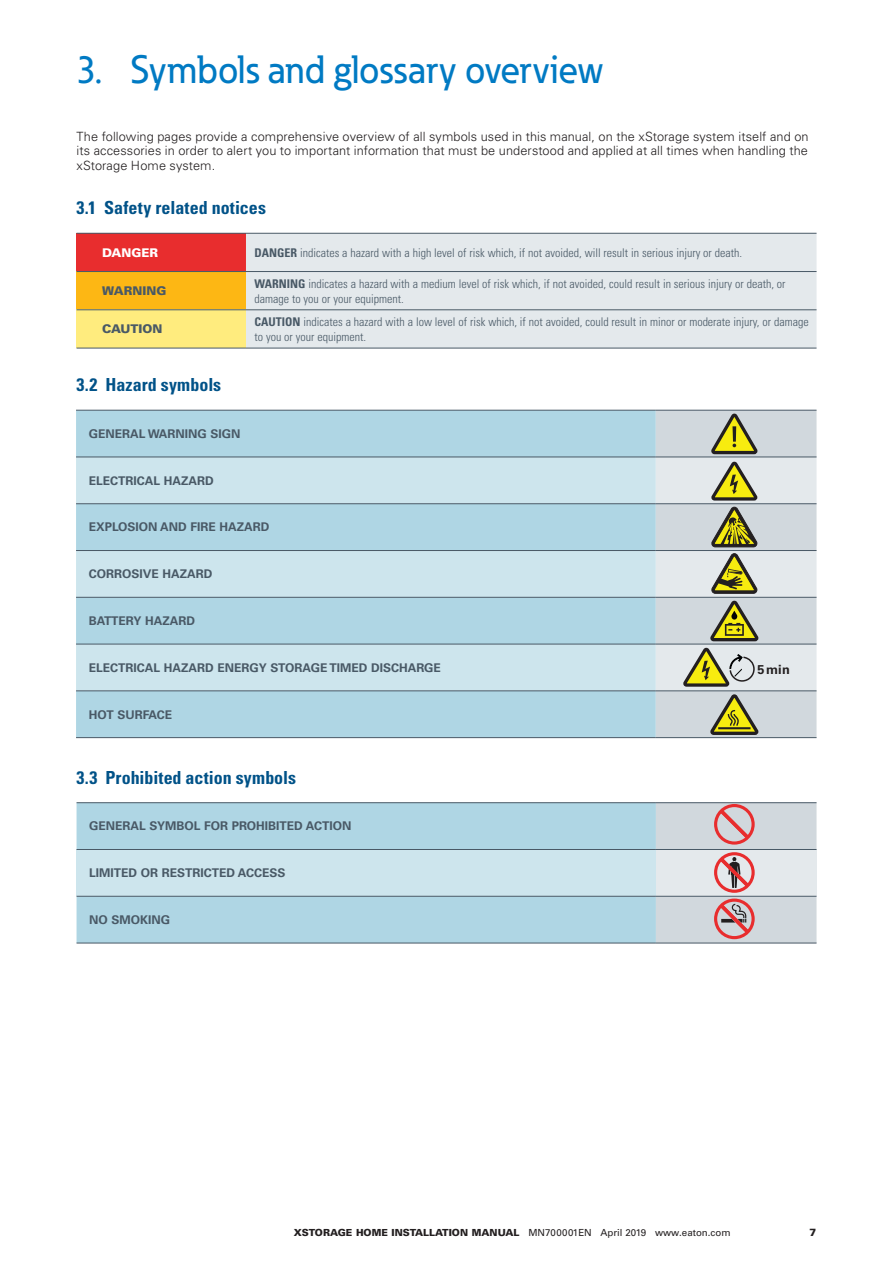
<style>
.page{position:relative;width:893px;height:1263px;background:#fff}
.page>*{position:absolute;margin:0;border:0;box-sizing:border-box;transform-origin:0 0}
.t1{font:500 39px "Eaton";color:#007ac3}
.t2{font:700 condensed 18px "Univers LT Std";letter-spacing:.005em;color:#005288}
.t3{font:300 12.75px/14.2px "Univers LT Std";letter-spacing:.005em;color:#231f20;text-align:justify}
.t4{font:700 12.75px "Univers LT Std";color:#231f20}
.t5{font:300 condensed 12px/15px "Univers LT Std";color:#495966}
.t6{font:700 12px "Univers LT Std";color:#495966}
.t7{font:900 12px "Univers LT Std";color:#495966}
.t8{font:900 12px "Univers LT Std";color:#fff}
.t9{font:900 10.5px "Univers LT Std";color:#231f20}
.t10{font:9.75px "Univers LT Std";color:#231f20}
.s1{font-weight:700}
.s2{font-weight:900}
</style>
<div class="page">
<div style="left:77px;top:803px;width:579px;height:140px;background:#afd6e4"></div>
<div style="left:77px;top:849px;width:579px;height:47px;background:#cde5ed"></div>
<hr style="left:77px;top:849px;width:579px;height:1px;background:#495966">
<hr style="left:77px;top:802px;width:579px;height:1px;background:#495966">
<hr style="left:656px;top:802px;width:160px;height:1px;background:#495966">
<hr style="left:656px;top:943px;width:160px;height:1px;background:#495966">
<hr style="left:77px;top:896px;width:579px;height:1px;background:#495966">
<hr style="left:77px;top:943px;width:579px;height:1px;background:#495966">
<div style="left:77px;top:233px;width:169px;height:39px;background:#e82d2e"></div>
<div style="left:246px;top:234px;width:570px;height:114px;background:#e4e9ec"></div>
<div style="left:77px;top:272px;width:169px;height:38px;background:#fdb714"></div>
<div style="left:77px;top:310px;width:169px;height:38px;background:#ffec7e"></div>
<hr style="left:77px;top:271px;width:169px;height:1px;background:#495966">
<hr style="left:246px;top:271px;width:570px;height:1px;background:#495966">
<hr style="left:77px;top:310px;width:169px;height:1px;background:#495966">
<hr style="left:246px;top:310px;width:570px;height:1px;background:#495966">
<hr style="left:77px;top:233px;width:169px;height:1px;background:#495966">
<hr style="left:246px;top:233px;width:570px;height:1px;background:#495966">
<hr style="left:77px;top:348px;width:169px;height:1px;background:#495966">
<hr style="left:246px;top:348px;width:570px;height:1px;background:#495966">
<svg style="left:656px;top:803px;width:160px;height:140px;background:#d3ccd0"></svg>
<div style="left:76px;top:411px;width:580px;height:326px;background:#afd6e4"></div>
<svg style="left:76px;top:458px;width:580px;height:233px;background:#c0dee8"></svg>
<hr style="left:76px;top:457px;width:580px;height:1px;background:#495966">
<hr style="left:76px;top:410px;width:580px;height:1px;background:#495966">
<hr style="left:656px;top:410px;width:160px;height:1px;background:#495966">
<hr style="left:76px;top:737px;width:580px;height:1px;background:#495966">
<hr style="left:76px;top:503px;width:580px;height:1px;background:#495966">
<hr style="left:76px;top:550px;width:580px;height:1px;background:#495966">
<hr style="left:76px;top:691px;width:580px;height:1px;background:#495966">
<hr style="left:76px;top:597px;width:580px;height:1px;background:#495966">
<hr style="left:76px;top:644px;width:580px;height:1px;background:#495966">
<hr style="left:656px;top:737px;width:160px;height:1px;background:#495966">
<svg style="left:656px;top:412px;width:160px;height:324px;background:#cacfc1"></svg>
<h1 class="t1" style="left:76px;top:46px;width:528px">3. Symbols and glossary overview</h1>
<p class="t3" style="left:77px;top:129px;width:734px">The following pages provide a comprehensive overview of all symbols used in this manual, on the xStorage system itself and on its accessories in order to alert you to important information that must be understood and applied at all times when handling the xStorage Home system.</p>
<h2 class="t2" style="left:77px;top:197px;width:191px">3.1 Safety related notices</h2>
<p class="t8" style="left:102px;top:245px;width:57px">DANGER</p>
<p class="t5" style="left:254px;top:245px;width:489px"><span class="s1">DANGER</span> indicates a hazard with a high level of risk which, if not avoided, will result in serious injury or death.</p>
<p class="t7" style="left:102px;top:283px;width:66px">WARNING</p>
<p class="t5" style="left:254px;top:276px;width:533px"><span class="s1">WARNING</span> indicates a hazard with a medium level of risk which, if not avoided, could result in serious injury or death, or damage to you or your equipment.</p>
<p class="t7" style="left:102px;top:321px;width:62px">CAUTION</p>
<p class="t5" style="left:254px;top:314px;width:556px"><span class="s1">CAUTION</span> indicates a hazard with a low level of risk which, if not avoided, could result in minor or moderate injury, or damage to you or your equipment.</p>
<h2 class="t2" style="left:77px;top:373px;width:146px">3.2 Hazard symbols</h2>
<p class="t6" style="left:89px;top:427px;width:153px">GENERAL WARNING SIGN</p>
<p class="t6" style="left:89px;top:473px;width:127px">ELECTRICAL HAZARD</p>
<p class="t6" style="left:89px;top:520px;width:182px">EXPLOSION AND FIRE HAZARD</p>
<p class="t6" style="left:89px;top:567px;width:125px">CORROSIVE HAZARD</p>
<p class="t6" style="left:89px;top:614px;width:108px">BATTERY HAZARD</p>
<p class="t6" style="left:89px;top:660px;width:354px">ELECTRICAL HAZARD ENERGY STORAGE TIMED DISCHARGE</p>
<p class="t6" style="left:89px;top:707px;width:85px">HOT SURFACE</p>
<p class="t4" style="left:757px;top:662px;width:34px">5 min</p>
<h2 class="t2" style="left:77px;top:766px;width:221px">3.3 Prohibited action symbols</h2>
<p class="t6" style="left:89px;top:819px;width:264px">GENERAL SYMBOL FOR PROHIBITED ACTION</p>
<p class="t6" style="left:89px;top:866px;width:198px">LIMITED OR RESTRICTED ACCESS</p>
<p class="t6" style="left:89px;top:913px;width:83px">NO SMOKING</p>
<p class="t10" style="left:294px;top:1227px;width:438px"><span class="s2">XSTORAGE HOME INSTALLATION MANUAL</span> MN700001EN April 2019 www.eaton.com</p>
<p class="t9" style="left:810px;top:1225px;width:8px">7</p>
</div>
